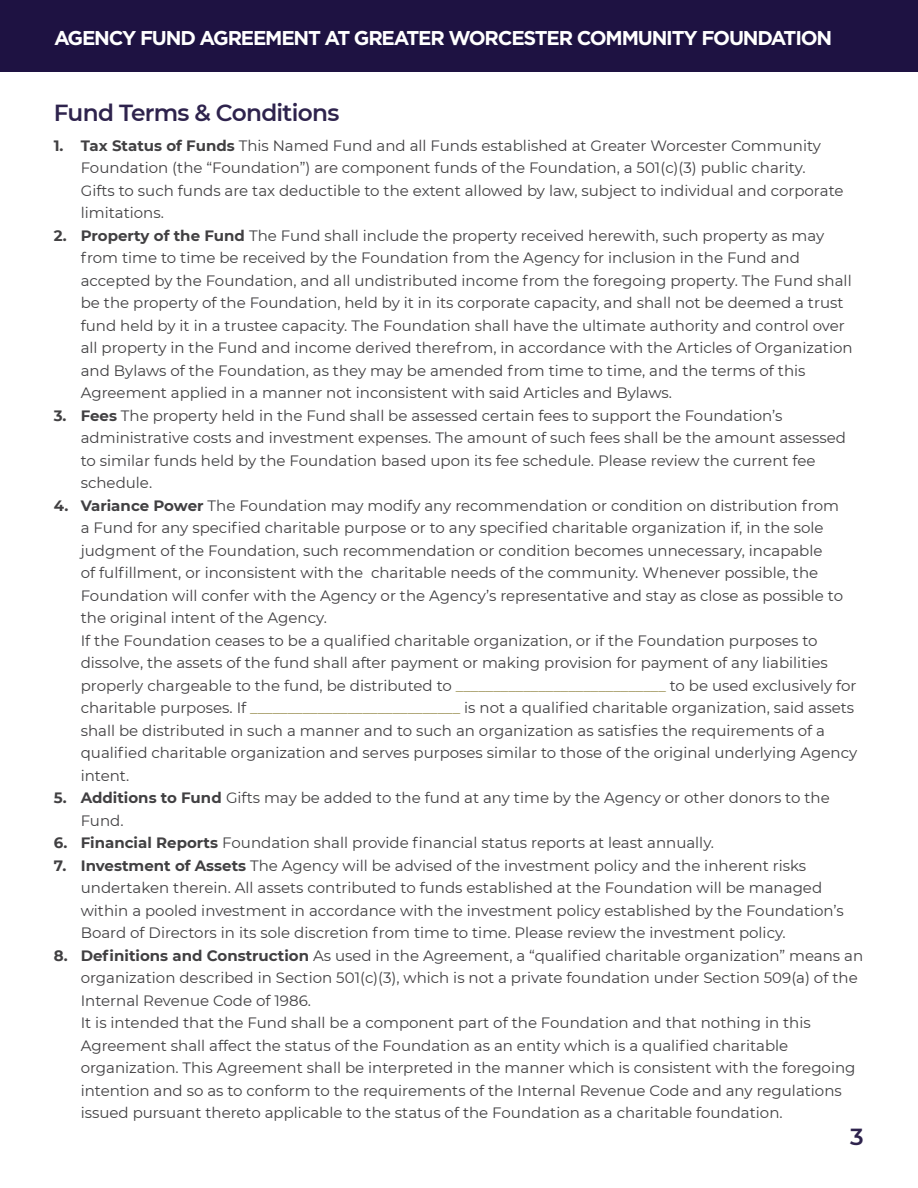
<style>
.page{position:relative;width:918px;height:1188px;background:#fff}
.page>*{position:absolute;margin:0;border:0;box-sizing:border-box;transform-origin:0 0}
.t1{font:600 23.25px "Montserrat";letter-spacing:-.03em;color:#2e234d}
.t2{font:700 19.95px "Gotham";letter-spacing:-.06em;color:#fff}
.t3{font:15px/22.5px "Montserrat";color:#414042}
.s1{font-weight:700}
.s2{color:#958a4a}
</style>
<div class="page">
<div style="left:0;top:0;width:918px;height:71px;background:#1e1242"></div>
<h2 class="t2" style="left:54px;top:26px;width:780px">AGENCY FUND AGREEMENT AT GREATER WORCESTER COMMUNITY FOUNDATION</h2>
<h1 class="t1" style="left:54px;top:96px;width:287px">Fund Terms &amp; Conditions</h1>
<p class="t3" style="left:81px;top:133px;width:764px;text-indent:-27px"><span class="s1">1. Tax Status of Funds</span> This Named Fund and all Funds established at Greater Worcester Community Foundation (the “Foundation”) are component funds of the Foundation, a 501(c)(3) public charity.<br>Gifts to such funds are tax deductible to the extent allowed by law, subject to individual and corporate limitations.</p>
<p class="t3" style="left:81px;top:223px;width:773px;text-indent:-27px"><span class="s1">2. Property of the Fund</span> The Fund shall include the property received herewith, such property as may from time to time be received by the Foundation from the Agency for inclusion in the Fund and accepted by the Foundation, and all undistributed income from the foregoing property. The Fund shall be the property of the Foundation, held by it in its corporate capacity, and shall not be deemed a trust fund held by it in a trustee capacity. The Foundation shall have the ultimate authority and control over all property in the Fund and income derived therefrom, in accordance with the Articles of Organization and Bylaws of the Foundation, as they may be amended from time to time, and the terms of this Agreement applied in a manner not inconsistent with said Articles and Bylaws.</p>
<p class="t3" style="left:81px;top:403px;width:767px;text-indent:-27px"><span class="s1">3. Fees</span> The property held in the Fund shall be assessed certain fees to support the Foundation’s administrative costs and investment expenses. The amount of such fees shall be the amount assessed to similar funds held by the Foundation based upon its fee schedule. Please review the current fee schedule.</p>
<p class="t3" style="left:81px;top:493px;width:778px;text-indent:-27px"><span class="s1">4. Variance Power</span> The Foundation may modify any recommendation or condition on distribution from<br>a Fund for any specified charitable purpose or to any specified charitable organization if, in the sole judgment of the Foundation, such recommendation or condition becomes unnecessary, incapable<br>of fulfillment, or inconsistent with the charitable needs of the community. Whenever possible, the Foundation will confer with the Agency or the Agency’s representative and stay as close as possible to the original intent of the Agency.<br>If the Foundation ceases to be a qualified charitable organization, or if the Foundation purposes to dissolve, the assets of the fund shall after payment or making provision for payment of any liabilities properly chargeable to the fund, be distributed to <span class="s2">____________________________</span> to be used exclusively for charitable purposes. If <span class="s2">____________________________</span> is not a qualified charitable organization, said assets shall be distributed in such a manner and to such an organization as satisfies the requirements of a qualified charitable organization and serves purposes similar to those of the original underlying Agency intent.</p>
<p class="t3" style="left:81px;top:786px;width:750px;text-indent:-27px"><span class="s1">5. Additions to Fund</span> Gifts may be added to the fund at any time by the Agency or other donors to the<br>Fund.</p>
<p class="t3" style="left:54px;top:831px;width:662px"><span class="s1">6. Financial Reports</span> Foundation shall provide financial status reports at least annually.</p>
<p class="t3" style="left:81px;top:853px;width:765px;text-indent:-27px"><span class="s1">7. Investment of Assets</span> The Agency will be advised of the investment policy and the inherent risks undertaken therein. All assets contributed to funds established at the Foundation will be managed within a pooled investment in accordance with the investment policy established by the Foundation’s Board of Directors in its sole discretion from time to time. Please review the investment policy.</p>
<p class="t3" style="left:81px;top:943px;width:784px;text-indent:-27px"><span class="s1">8. Definitions and Construction</span> As used in the Agreement, a “qualified charitable organization” means an organization described in Section 501(c)(3), which is not a private foundation under Section 509(a) of the Internal Revenue Code of 1986.<br>It is intended that the Fund shall be a component part of the Foundation and that nothing in this Agreement shall affect the status of the Foundation as an entity which is a qualified charitable organization. This Agreement shall be interpreted in the manner which is consistent with the foregoing intention and so as to conform to the requirements of the Internal Revenue Code and any regulations issued pursuant thereto applicable to the status of the Foundation as a charitable foundation.</p>
<h1 class="t1" style="left:850px;top:1120px;width:15px">3</h1>
</div>
